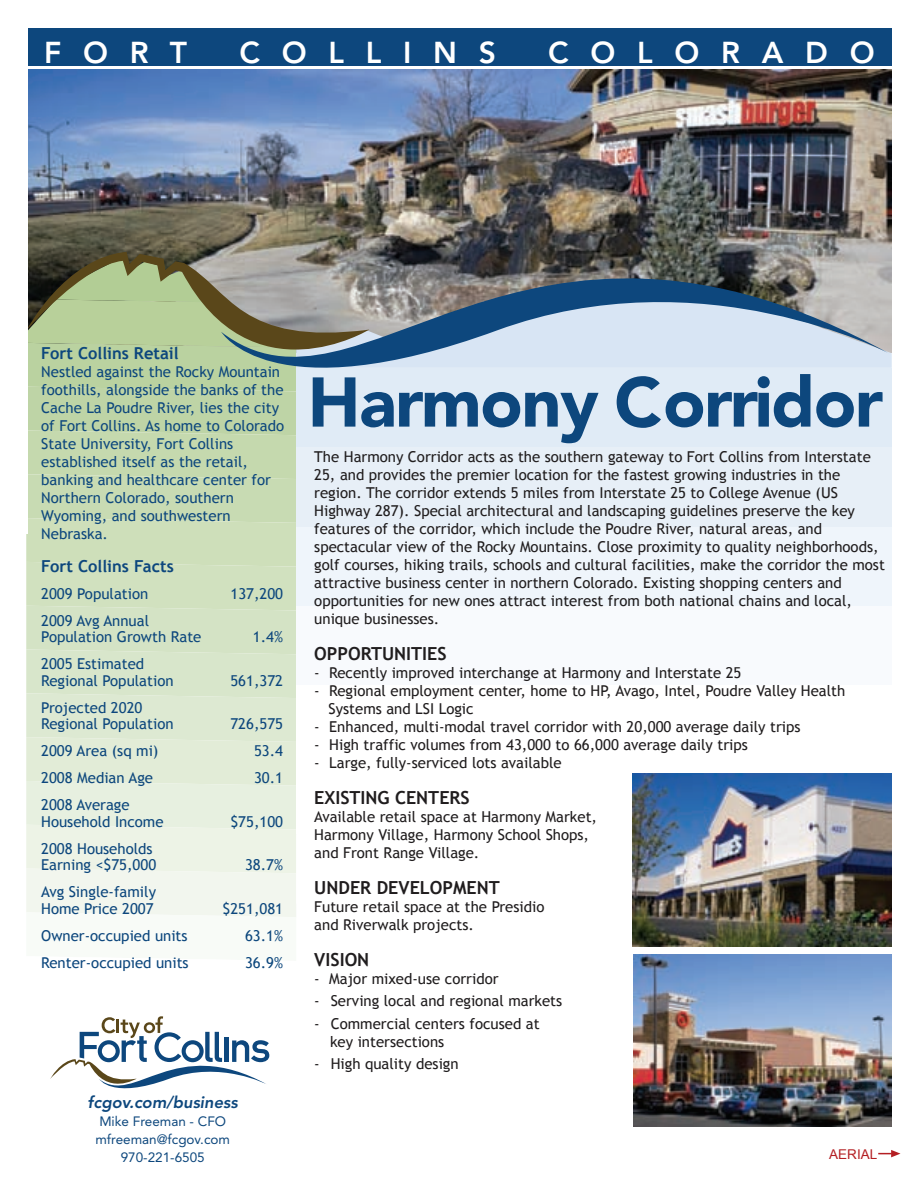
<style>
.page{position:relative;width:918px;height:1188px;background:#fff}
.page>*{position:absolute;margin:0;border:0;box-sizing:border-box;transform-origin:0 0}
.t1{font:800 30px "Avenir";letter-spacing:.725em;color:#fff}
.t2{font:700 18px "Trebuchet MS";color:#201d1e}
.t3{font:700 16.5px "Trebuchet MS";color:#0d477d}
.t4{font:italic 800 16.5px "Avenir";color:#0d477d}
.t5{font:15px/18px "Trebuchet MS";color:#201d1e}
.t6{font:15px/18px "Trebuchet MS";color:#0d477d}
.t7{font:13.5px/18px "Avenir";color:#0d477d;text-align:center}
.t8{font:13.5px "Arial";color:#b41f23}
</style>
<div class="page">
<div style="left:28px;top:28px;width:864px;height:37px;background:#0d477d"></div>
<img style="left:28px;top:70px;width:864px;height:219px">
<div style="left:296px;top:368px;width:596px;height:79px;background:#e0ebf6"></div>
<div style="left:296px;top:447px;width:596px;height:80px;background:#e7eff7"></div>
<div style="left:296px;top:527px;width:596px;height:79px;background:#eff5fb"></div>
<div style="left:296px;top:606px;width:596px;height:80px;background:#f8fafd"></div>
<svg style="left:561px;top:440px;width:18px;height:3px"></svg>
<img style="left:221px;top:149px;width:668px;height:291px">
<img style="left:632px;top:774px;width:260px;height:173px">
<img style="left:634px;top:955px;width:258px;height:172px">
<svg style="left:878px;top:1150px;width:23px;height:7px"></svg>
<svg style="left:26px;top:257px;width:270px;height:832px"></svg>
<h1 class="t1" style="left:44px;top:35px;width:144px">FORT</h1>
<h1 class="t1" style="left:240px;top:35px;width:258px">COLLINS</h1>
<h1 class="t1" style="left:548px;top:35px;width:328px">COLORADO</h1>
<p class="t3" style="left:41px;top:343px;width:139px">Fort Collins Retail</p>
<p class="t6" style="left:41px;top:363px;width:244px">Nestled against the Rocky Mountain foothills, alongside the banks of the<br>Cache La Poudre River, lies the city of Fort Collins. As home to Colorado<br>State University, Fort Collins established itself as the retail, banking and healthcare center for<br>Northern Colorado, southern<br>Wyoming, and southwestern<br>Nebraska.</p>
<p class="t3" style="left:41px;top:556px;width:134px">Fort Collins Facts</p>
<p class="t6" style="left:41px;top:585px;width:109px">2009 Population</p>
<p class="t6" style="left:230px;top:585px;width:54px">137,200</p>
<p class="t6" style="left:41px;top:613px;width:162px;line-height:16.5px">2009 Avg Annual<br>Population Growth Rate</p>
<p class="t6" style="left:253px;top:628px;width:32px">1.4%</p>
<p class="t6" style="left:41px;top:656px;width:134px;line-height:16.5px">2005 Estimated<br>Regional Population</p>
<p class="t6" style="left:41px;top:700px;width:134px;line-height:16.5px">Projected 2020<br>Regional Population</p>
<p class="t6" style="left:230px;top:672px;width:54px">561,372</p>
<p class="t6" style="left:230px;top:715px;width:54px">726,575</p>
<p class="t6" style="left:41px;top:742px;width:119px">2009 Area (sq mi)</p>
<p class="t6" style="left:254px;top:742px;width:31px">53.4</p>
<p class="t6" style="left:41px;top:769px;width:113px">2008 Median Age</p>
<p class="t6" style="left:254px;top:769px;width:31px">30.1</p>
<p class="t6" style="left:41px;top:797px;width:124px;line-height:16.5px">2008 Average<br>Household Income</p>
<p class="t6" style="left:230px;top:813px;width:54px">$75,100</p>
<p class="t6" style="left:41px;top:841px;width:116px;line-height:16.5px">2008 Households<br>Earning &lt;$75,000</p>
<p class="t6" style="left:41px;top:884px;width:116px;line-height:16.5px">Avg Single-family<br>Home Price 2007</p>
<p class="t6" style="left:245px;top:856px;width:40px">38.7%</p>
<p class="t6" style="left:223px;top:900px;width:62px">$251,081</p>
<p class="t6" style="left:41px;top:927px;width:148px">Owner-occupied units</p>
<p class="t6" style="left:245px;top:927px;width:40px">63.1%</p>
<p class="t6" style="left:41px;top:954px;width:149px">Renter-occupied units</p>
<p class="t6" style="left:245px;top:954px;width:40px">36.9%</p>
<p class="t4" style="left:88px;top:1093px;width:152px">fcgov.com/business</p>
<p class="t7" style="left:95px;top:1113px;width:136px">Mike Freeman - CFO mfreeman@fcgov.com<br>970-221-6505</p>
<p class="t5" style="left:314px;top:448px;width:572px">The Harmony Corridor acts as the southern gateway to Fort Collins from Interstate 25, and provides the premier location for the fastest growing industries in the region. The corridor extends 5 miles from Interstate 25 to College Avenue (US Highway 287). Special architectural and landscaping guidelines preserve the key features of the corridor, which include the Poudre River, natural areas, and spectacular view of the Rocky Mountains. Close proximity to quality neighborhoods, golf courses, hiking trails, schools and cultural facilities, make the corridor the most attractive business center in northern Colorado. Existing shopping centers and opportunities for new ones attract interest from both national chains and local, unique businesses.</p>
<p class="t2" style="left:314px;top:642px;width:134px">OPPORTUNITIES</p>
<p class="t5" style="left:314px;top:664px;width:429px">- Recently improved interchange at Harmony and Interstate 25</p>
<p class="t5" style="left:329px;top:682px;width:518px;text-indent:-14px">- Regional employment center, home to HP, Avago, Intel, Poudre Valley Health<br>Systems and LSI Logic</p>
<p class="t5" style="left:314px;top:718px;width:488px">- Enhanced, multi-modal travel corridor with 20,000 average daily trips</p>
<p class="t5" style="left:314px;top:736px;width:435px">- High traffic volumes from 43,000 to 66,000 average daily trips</p>
<p class="t5" style="left:314px;top:754px;width:249px">- Large, fully-serviced lots available</p>
<p class="t2" style="left:314px;top:786px;width:157px">EXISTING CENTERS</p>
<p class="t5" style="left:314px;top:808px;width:284px">Available retail space at Harmony Market,<br>Harmony Village, Harmony School Shops, and Front Range Village.</p>
<p class="t2" style="left:314px;top:876px;width:187px">UNDER DEVELOPMENT</p>
<p class="t5" style="left:314px;top:898px;width:232px">Future retail space at the Presidio and Riverwalk projects.</p>
<p class="t2" style="left:314px;top:948px;width:57px">VISION</p>
<p class="t5" style="left:314px;top:970px;width:186px">- Major mixed-use corridor</p>
<p class="t5" style="left:314px;top:992px;width:250px">- Serving local and regional markets</p>
<p class="t5" style="left:330px;top:1015px;width:211px;text-indent:-16px">- Commercial centers focused at key intersections</p>
<p class="t5" style="left:314px;top:1055px;width:146px">- High quality design</p>
<p class="t8" style="left:829px;top:1147px;width:50px">AERIAL</p>
</div>
